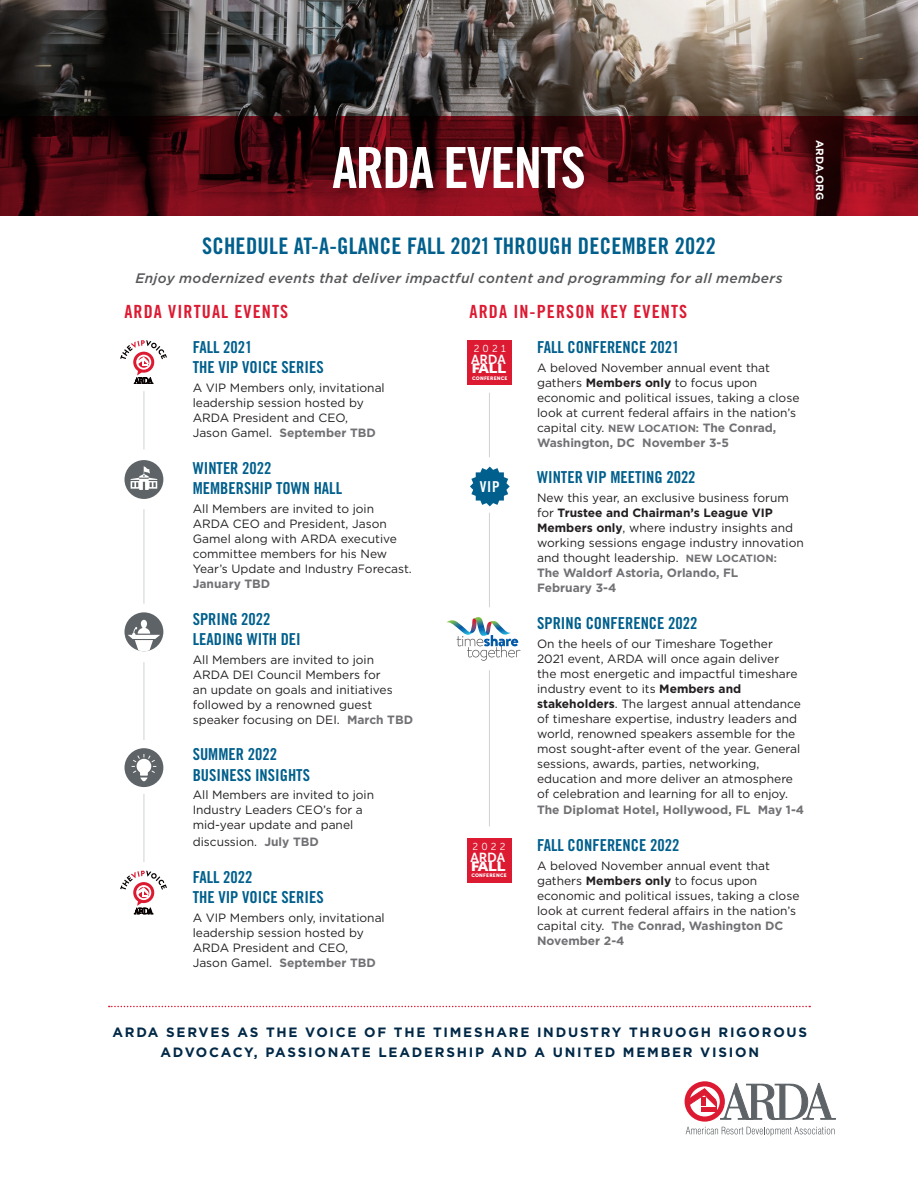
<style>
.page{position:relative;width:918px;height:1188px;background:#fff}
.page>*{position:absolute;margin:0;border:0;box-sizing:border-box;transform-origin:0 0}
.t1{font:56.7px "Trade Gothic Bold Cond Twenty";letter-spacing:-.03em;color:#fff}
.t2{font:22.8px "Trade Gothic Bold Cond Twenty";letter-spacing:.01em;color:#005f8c}
.t3{font:18.15px "Trade Gothic Bold Cond Twenty";letter-spacing:.06em;color:#dc1a32}
.t4{font:16.5px/20.2px "Trade Gothic Bold Cond Twenty";color:#005f8c}
.t5{font:15px "Trade Gothic Bold Cond Twenty";color:#fff}
.t6{font:italic 500 13.8px "Gotham";letter-spacing:.02em;color:#57585a}
.t7{font:700 13.5px/19.5px "Gotham";letter-spacing:.13em;color:#002846;text-align:center}
.t8{font:13.35px "Museo Sans 900";letter-spacing:-.03em;color:#fff;scale:1.2 1}
.t9{font:13.05px "Museo Sans 700";letter-spacing:-.01em;color:#fff}
.t10{font:12px/15px "Gotham";color:#231f20}
.t11{font:700 12px "Gotham";color:#717074}
.t12{font:700 10.5px "Gotham";letter-spacing:.02em;color:#fff}
.t13{font:10.2px "Museo Sans 300";letter-spacing:.32em;color:#fff}
.t14{font:4.95px "Museo Sans 900";letter-spacing:.04em;color:#fff}
.s1{font-weight:700;color:#717074}
.s2{font-weight:700}
.s3{font-weight:700;font-size:10.5px;color:#717074}
</style>
<div class="page">
<div style="left:124px;top:612px;width:39px;height:39px;background:#5e6367;border-radius:50%"></div>
<svg style="left:128px;top:627px;width:32px;height:24px"></svg>
<div style="left:141px;top:620px;width:6px;height:9px;background:#fff;border-radius:50%"></div>
<svg style="left:120px;top:871px;width:47px;height:43px"></svg>
<svg style="left:120px;top:340px;width:47px;height:44px"></svg>
<svg style="left:446px;top:617px;width:74px;height:44px"></svg>
<svg style="left:0;top:0;width:918px;height:117px;background:#5b544e"></svg>
<svg style="left:685px;top:1081px;width:151px;height:55px"></svg>
<svg style="left:109px;top:1006px;width:701px;height:1px"></svg>
<svg style="left:0;top:117px;width:918px;height:99px;background:#5a0912"></svg>
<hr style="left:144px;top:391px;width:1px;height:59px;background:#d1d2d4">
<hr style="left:489px;top:393px;width:1px;height:64px;background:#d1d2d4">
<hr style="left:489px;top:513px;width:1px;height:94px;background:#d1d2d4">
<hr style="left:489px;top:670px;width:1px;height:156px;background:#d1d2d4">
<hr style="left:144px;top:509px;width:1px;height:95px;background:#d1d2d4">
<hr style="left:144px;top:662px;width:1px;height:78px;background:#d1d2d4">
<hr style="left:144px;top:794px;width:1px;height:68px;background:#d1d2d4">
<div style="left:124px;top:460px;width:39px;height:39px;background:#5e6367;border-radius:50%"></div>
<svg style="left:131px;top:466px;width:26px;height:24px"></svg>
<div style="left:124px;top:748px;width:39px;height:39px;background:#5e6367;border-radius:50%"></div>
<svg style="left:131px;top:754px;width:25px;height:27px"></svg>
<div style="left:467px;top:838px;width:44px;height:45px;background:#dc1a32"></div>
<div style="left:468px;top:340px;width:44px;height:45px;background:#dc1a32"></div>
<svg style="left:470px;top:467px;width:40px;height:39px"></svg>
<h1 class="t1" style="left:332px;top:133px;width:255px">ARDA EVENTS</h1>
<p class="t12" style="left:827px;top:140px;width:62px;rotate:90deg">ARDA.ORG</p>
<h2 class="t2" style="left:202px;top:232px;width:515px">SCHEDULE AT-A-GLANCE FALL 2021 THROUGH DECEMBER 2022</h2>
<p class="t6" style="left:135px;top:269px;width:649px">Enjoy modernized events that deliver impactful content and programming for all members</p>
<h3 class="t3" style="left:124px;top:300px;width:165px">ARDA VIRTUAL EVENTS</h3>
<h3 class="t4" style="left:193px;top:337px;width:133px">FALL 2021<br>THE VIP VOICE SERIES</h3>
<p class="t10" style="left:193px;top:380px;width:194px">A VIP Members only, invitational leadership session hosted by<br>ARDA President and CEO,<br>Jason Gamel. <span class="s1">September TBD</span></p>
<h3 class="t4" style="left:193px;top:458px;width:151px">WINTER 2022<br>MEMBERSHIP TOWN HALL</h3>
<p class="t10" style="left:193px;top:501px;width:221px">All Members are invited to join<br>ARDA CEO and President, Jason<br>Gamel along with ARDA executive committee members for his New<br>Year’s Update and Industry Forecast.</p>
<p class="t11" style="left:193px;top:576px;width:79px">January TBD</p>
<h3 class="t4" style="left:193px;top:608px;width:110px">SPRING 2022<br>LEADING WITH DEI</h3>
<p class="t10" style="left:193px;top:652px;width:222px">All Members are invited to join<br>ARDA DEI Council Members for<br>an update on goals and initiatives followed by a renowned guest speaker focusing on DEI. <span class="s1">March TBD</span></p>
<h3 class="t4" style="left:193px;top:744px;width:119px">SUMMER 2022<br>BUSINESS INSIGHTS</h3>
<p class="t10" style="left:193px;top:787px;width:183px">All Members are invited to join<br>Industry Leaders CEO’s for a mid-year update and panel</p>
<p class="t10" style="left:193px;top:834px;width:128px">discussion. <span class="s1">July TBD</span></p>
<h3 class="t4" style="left:193px;top:866px;width:133px">FALL 2022<br>THE VIP VOICE SERIES</h3>
<p class="t10" style="left:193px;top:910px;width:194px">A VIP Members only, invitational leadership session hosted by<br>ARDA President and CEO,<br>Jason Gamel. <span class="s1">September TBD</span></p>
<h3 class="t3" style="left:470px;top:300px;width:219px">ARDA IN-PERSON KEY EVENTS</h3>
<h3 class="t4" style="left:537px;top:337px;width:144px">FALL CONFERENCE 2021</h3>
<p class="t10" style="left:537px;top:360px;width:264px">A beloved November annual event that gathers <span class="s2">Members only</span> to focus upon economic and political issues, taking a close look at current federal affairs in the nation’s capital city. <span class="s3">NEW LOCATION:</span> <span class="s1">The Conrad, Washington, DC November 3-5</span></p>
<h3 class="t4" style="left:537px;top:467px;width:160px">WINTER VIP MEETING 2022</h3>
<p class="t10" style="left:537px;top:490px;width:268px">New this year, an exclusive business forum for <span class="s2">Trustee and Chairman’s League VIP Members only</span>, where industry insights and working sessions engage industry innovation and thought leadership. <span class="s3">NEW LOCATION:<br></span><span class="s1">The Waldorf Astoria, Orlando, FL<br>February 3-4</span></p>
<h3 class="t4" style="left:537px;top:613px;width:162px">SPRING CONFERENCE 2022</h3>
<p class="t10" style="left:537px;top:636px;width:265px">On the heels of our Timeshare Together 2021 event, ARDA will once again deliver the most energetic and impactful timeshare industry event to its <span class="s2">Members and stakeholders</span>. The largest annual attendance of timeshare expertise, industry leaders and world, renowned speakers assemble for the most sought-after event of the year. General sessions, awards, parties, networking, education and more deliver an atmosphere of celebration and learning for all to enjoy.</p>
<p class="t11" style="left:537px;top:802px;width:269px">The Diplomat Hotel, Hollywood, FL May 1-4</p>
<h3 class="t4" style="left:537px;top:835px;width:144px">FALL CONFERENCE 2022</h3>
<p class="t10" style="left:537px;top:858px;width:264px">A beloved November annual event that gathers <span class="s2">Members only</span> to focus upon economic and political issues, taking a close look at current federal affairs in the nation’s capital city. <span class="s1">The Conrad, Washington DC November 2-4</span></p>
<p class="t13" style="left:474px;top:343px;width:34px">2021</p>
<p class="t9" style="left:471px;top:352px;width:36px">ARDA</p>
<p class="t8" style="left:471px;top:361px;width:31px">FALL</p>
<p class="t14" style="left:472px;top:375px;width:37px">CONFERENCE</p>
<p class="t5" style="left:480px;top:478px;width:21px">VIP</p>
<p class="t13" style="left:472px;top:841px;width:35px">2022</p>
<p class="t9" style="left:470px;top:850px;width:36px">ARDA</p>
<p class="t8" style="left:471px;top:858px;width:31px">FALL</p>
<p class="t14" style="left:471px;top:873px;width:37px">CONFERENCE</p>
<p class="t7" style="left:112px;top:1023px;width:696px">ARDA SERVES AS THE VOICE OF THE TIMESHARE INDUSTRY THRUOGH RIGOROUS<br>ADVOCACY, PASSIONATE LEADERSHIP AND A UNITED MEMBER VISION</p>
</div>
